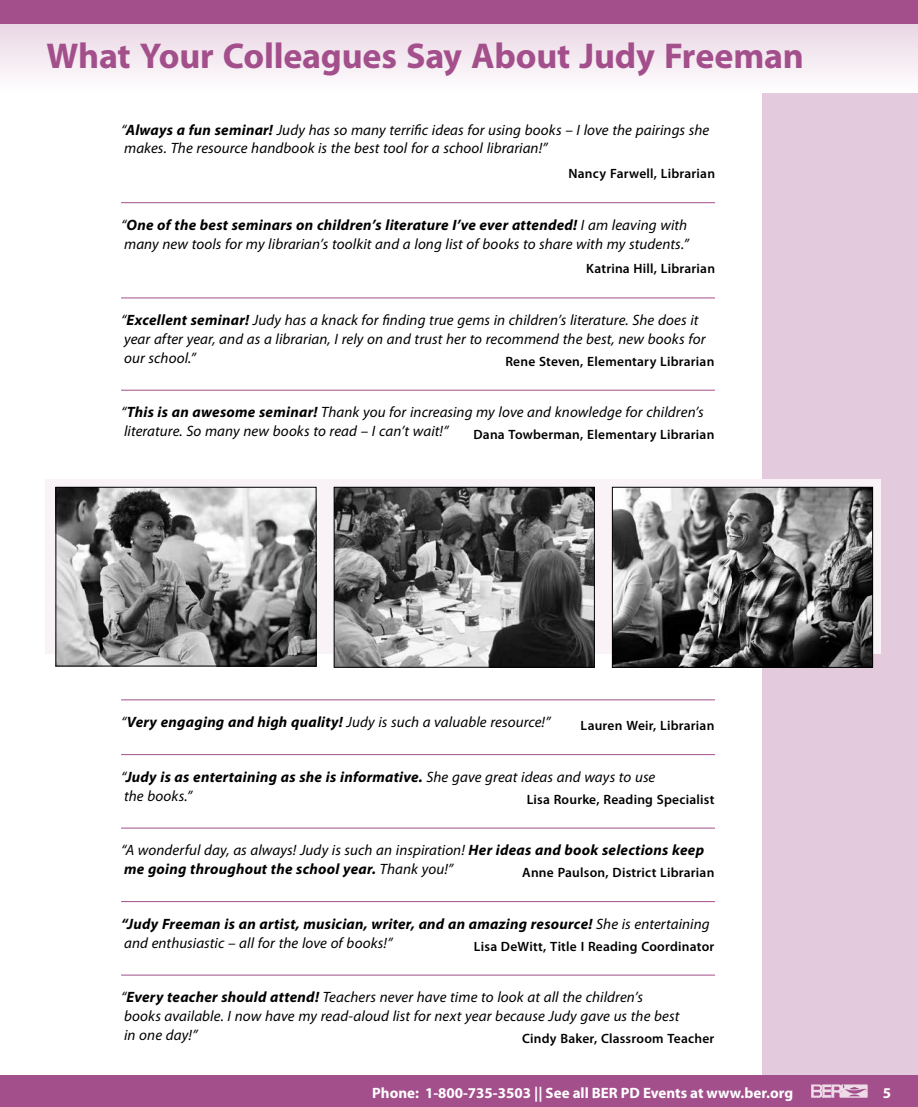
<style>
.page{position:relative;width:918px;height:1107px;background:#fff}
.page>*{position:absolute;margin:0;border:0;box-sizing:border-box;transform-origin:0 0}
.t1{font:700 36px "Myriad Pro";letter-spacing:-.005em;color:#a34f8b}
.t2{font:italic 15px/18.8px "Myriad Pro";letter-spacing:.005em;color:#000}
.t3{font:italic 700 15px/18.8px "Myriad Pro";letter-spacing:.015em;color:#000}
.t4{font:700 15px "Myriad Pro";color:#fff}
.t5{font:600 13.5px "Myriad Pro";letter-spacing:.015em;color:#000}
.s1{font-weight:700}
.s2{font-weight:400}
</style>
<div class="page">
<div style="left:763px;top:0;width:155px;height:1107px;background:#e3cadc"></div>
<div style="left:0;top:1076px;width:918px;height:31px;background:#a34f8b"></div>
<svg style="left:811px;top:1084px;width:57px;height:14px"></svg>
<svg style="left:0;top:24px;width:918px;height:68px"></svg>
<div style="left:0;top:0;width:918px;height:24px;background:#a34f8b"></div>
<hr style="left:121px;top:202px;width:594px;height:1px;background:#a34f8b">
<hr style="left:121px;top:298px;width:594px;height:1px;background:#a34f8b">
<hr style="left:121px;top:390px;width:594px;height:1px;background:#a34f8b">
<hr style="left:121px;top:700px;width:594px;height:1px;background:#a34f8b">
<hr style="left:121px;top:754px;width:594px;height:1px;background:#a34f8b">
<hr style="left:121px;top:828px;width:594px;height:1px;background:#a34f8b">
<hr style="left:121px;top:901px;width:594px;height:1px;background:#a34f8b">
<hr style="left:121px;top:975px;width:594px;height:1px;background:#a34f8b">
<svg style="left:45px;top:480px;width:835px;height:174px;fill:#f9f3f7"></svg>
<img style="left:58px;top:489px;width:256px;height:175px">
<div style="left:56px;top:487px;width:260px;height:179px;border:1px solid #000"></div>
<img style="left:336px;top:489px;width:257px;height:177px">
<div style="left:334px;top:487px;width:261px;height:181px;border:1px solid #000"></div>
<img style="left:614px;top:489px;width:257px;height:177px">
<div style="left:612px;top:487px;width:261px;height:181px;border:1px solid #000"></div>
<h1 class="t1" style="left:46px;top:32px;width:759px">What Your Colleagues Say About Judy Freeman</h1>
<p class="t2" style="left:121px;top:120px;width:590px">“<span class="s1">Always a fun seminar!</span> Judy has so many terrific ideas for using books – I love the pairings she makes. The resource handbook is the best tool for a school librarian!”</p>
<p class="t5" style="left:569px;top:165px;width:148px">Nancy Farwell, Librarian</p>
<p class="t2" style="left:121px;top:215px;width:569px">“<span class="s1">One of the best seminars on children’s literature I’ve ever attended!</span> I am leaving with many new tools for my librarian’s toolkit and a long list of books to share with my students.”</p>
<p class="t5" style="left:586px;top:260px;width:130px">Katrina Hill, Librarian</p>
<p class="t2" style="left:121px;top:310px;width:586px">“<span class="s1">Excellent seminar!</span> Judy has a knack for finding true gems in children’s literature. She does it year after year, and as a librarian, I rely on and trust her to recommend the best, new books for our school.”</p>
<p class="t5" style="left:505px;top:353px;width:211px">Rene Steven, Elementary Librarian</p>
<p class="t2" style="left:121px;top:403px;width:584px">“<span class="s1">This is an awesome seminar!</span> Thank you for increasing my love and knowledge for children’s literature. So many new books to read – I can’t wait!”</p>
<p class="t5" style="left:474px;top:426px;width:242px">Dana Towberman, Elementary Librarian</p>
<p class="t2" style="left:121px;top:712px;width:431px">“<span class="s1">Very engaging and high quality!</span> Judy is such a valuable resource!”</p>
<p class="t5" style="left:581px;top:717px;width:135px">Lauren Weir, Librarian</p>
<p class="t2" style="left:121px;top:767px;width:536px">“<span class="s1">Judy is as entertaining as she is informative.</span> She gave great ideas and ways to use the books.”</p>
<p class="t5" style="left:527px;top:790px;width:189px">Lisa Rourke, Reading Specialist</p>
<p class="t3" style="left:121px;top:840px;width:585px"><span class="s2">“A wonderful day, as always! Judy is such an inspiration!</span> Her ideas and book selections keep me going throughout the school year. <span class="s2">Thank you!”</span></p>
<p class="t5" style="left:522px;top:864px;width:194px">Anne Paulson, District Librarian</p>
<p class="t3" style="left:121px;top:914px;width:590px">“Judy Freeman is an artist, musician, writer, and an amazing resource! <span class="s2">She is entertaining and enthusiastic – all for the love of books!”</span></p>
<p class="t5" style="left:474px;top:937px;width:242px">Lisa DeWitt, Title I Reading Coordinator</p>
<p class="t2" style="left:121px;top:988px;width:560px">“<span class="s1">Every teacher should attend!</span> Teachers never have time to look at all the children’s books available. I now have my read-aloud list for next year because Judy gave us the best in one day!”</p>
<p class="t5" style="left:522px;top:1030px;width:194px">Cindy Baker, Classroom Teacher</p>
<p class="t4" style="left:372px;top:1083px;width:422px">Phone: 1-800-735-3503 || See all BER PD Events at www.ber.org</p>
<p class="t4" style="left:883px;top:1083px;width:10px">5</p>
</div>
